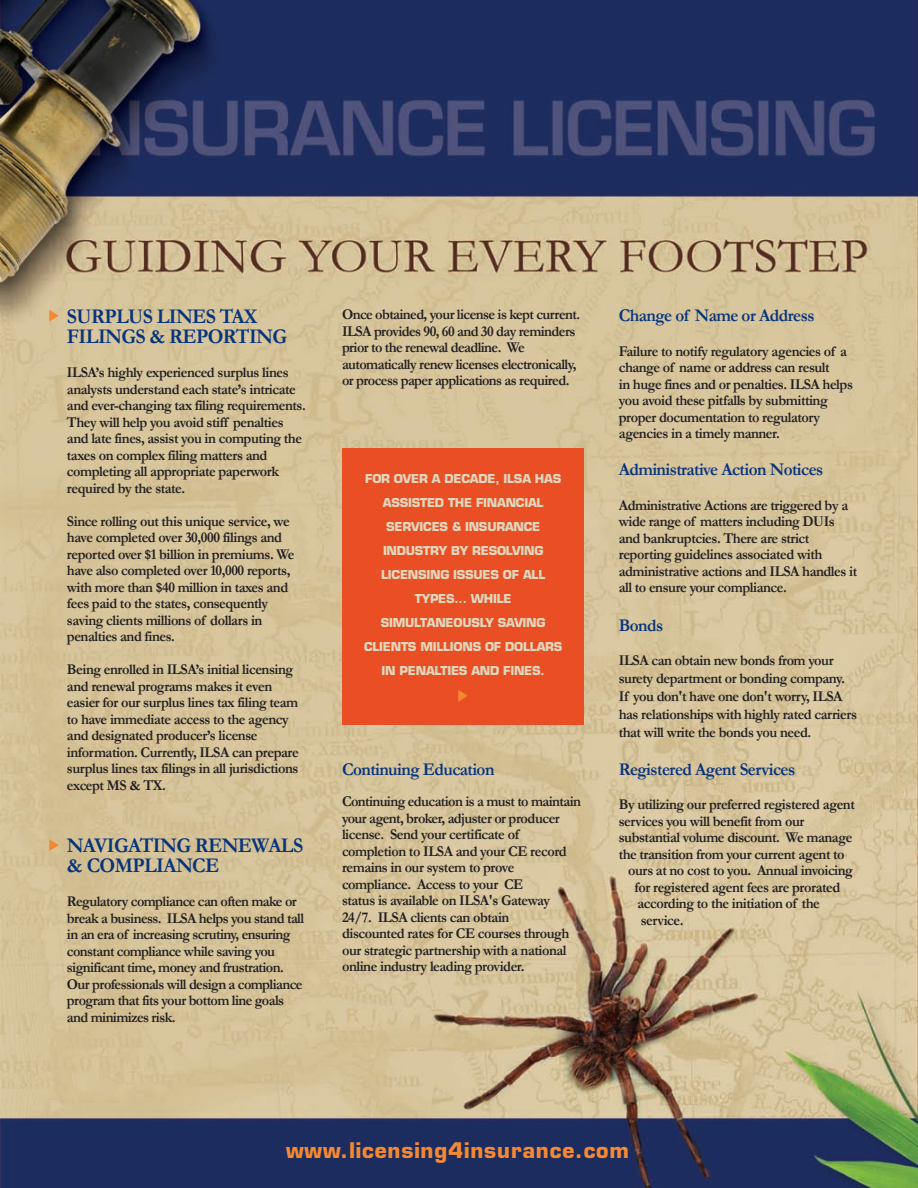
<style>
.page{position:relative;width:918px;height:1188px;background:#fff}
.page>*{position:absolute;margin:0;border:0;box-sizing:border-box;transform-origin:0 0}
.t1{font:700 21px/19.8px "Garamond";letter-spacing:-.03em;color:#08347b;scale:.95 1}
.t2{font:700 21px "Eurostile";letter-spacing:.04em;color:#f58932}
.t3{font:700 18px "Garamond";letter-spacing:-.03em;color:#08347b;scale:.95 1}
.t4{font:700 15px/16.5px "Garamond";letter-spacing:-.03em;color:#231f20;scale:.95 1}
.t5{font:700 12px/24px "Eurostile";letter-spacing:-.02em;color:#e3d6ba;text-align:center}
</style>
<div class="page">
<img style="left:0;top:0;width:918px;height:1188px">
<svg style="left:49px;top:310px;width:10px;height:12px"></svg>
<svg style="left:49px;top:839px;width:10px;height:12px"></svg>
<div style="left:342px;top:448px;width:242px;height:276px;background:#e94e25"></div>
<svg style="left:458px;top:690px;width:10px;height:12px"></svg>
<h1 class="t1" style="left:67px;top:306px;width:233px">SURPLUS LINES TAX<br>FILINGS &amp; REPORTING</h1>
<p class="t4" style="left:67px;top:364px;width:253px">ILSA’s highly experienced surplus lines analysts understand each state’s intricate and ever-changing tax filing requirements.<br>They will help you avoid stiff penalties and late fines, assist you in computing the taxes on complex filing matters and completing all appropriate paperwork required by the state.</p>
<p class="t4" style="left:67px;top:513px;width:241px">Since rolling out this unique service, we have completed over 30,000 filings and reported over $1 billion in premiums. We have also completed over 10,000 reports, with more than $40 million in taxes and fees paid to the states, consequently saving clients millions of dollars in penalties and fines.</p>
<p class="t4" style="left:67px;top:661px;width:246px">Being enrolled in ILSA’s initial licensing and renewal programs makes it even easier for our surplus lines tax filing team to have immediate access to the agency and designated producer’s license information. Currently, ILSA can prepare surplus lines tax filings in all jurisdictions except MS &amp; TX.</p>
<h1 class="t1" style="left:67px;top:835px;width:250px">NAVIGATING RENEWALS &amp; COMPLIANCE</h1>
<p class="t4" style="left:67px;top:893px;width:251px">Regulatory compliance can often make or break a business. ILSA helps you stand tall in an era of increasing scrutiny, ensuring constant compliance while saving you significant time, money and frustration.<br>Our professionals will design a compliance program that fits your bottom line goals and minimizes risk.</p>
<p class="t4" style="left:342px;top:306px;width:252px">Once obtained, your license is kept current.<br>ILSA provides 90, 60 and 30 day reminders prior to the renewal deadline. We automatically renew licenses electronically, or process paper applications as required.</p>
<p class="t5" style="left:364px;top:466px;width:200px">FOR OVER A DECADE, ILSA HAS<br>ASSISTED THE FINANCIAL<br>SERVICES &amp; INSURANCE<br>INDUSTRY BY RESOLVING<br>LICENSING ISSUES OF ALL<br>TYPES... WHILE<br>SIMULTANEOUSLY SAVING<br>CLIENTS MILLIONS OF DOLLARS<br>IN PENALTIES AND FINES.</p>
<p class="t3" style="left:342px;top:758px;width:162px">Continuing Education</p>
<p class="t4" style="left:342px;top:793px;width:253px">Continuing education is a must to maintain your agent, broker, adjuster or producer license. Send your certificate of completion to ILSA and your CE record remains in our system to prove compliance. Access to your CE<br>status is available on ILSA's Gateway 24/7. ILSA clients can obtain<br>discounted rates for CE courses through our strategic partnership with a national online industry leading provider.</p>
<p class="t3" style="left:619px;top:305px;width:208px">Change of Name or Address</p>
<p class="t4" style="left:619px;top:342px;width:248px">Failure to notify regulatory agencies of a change of name or address can result<br>in huge fines and or penalties. ILSA helps you avoid these pitfalls by submitting proper documentation to regulatory agencies in a timely manner.</p>
<p class="t3" style="left:619px;top:459px;width:217px">Administrative Action Notices</p>
<p class="t4" style="left:619px;top:497px;width:252px">Administrative Actions are triggered by a wide range of matters including DUIs and bankruptcies. There are strict reporting guidelines associated with administrative actions and ILSA handles it all to ensure your compliance.</p>
<p class="t3" style="left:619px;top:614px;width:48px">Bonds</p>
<p class="t4" style="left:619px;top:651px;width:252px;line-height:18px">ILSA can obtain new bonds from your surety department or bonding company.<br>If you don't have one don't worry, ILSA has relationships with highly rated carriers that will write the bonds you need.</p>
<p class="t3" style="left:619px;top:758px;width:187px">Registered Agent Services</p>
<p class="t4" style="left:619px;top:796px;width:250px">By utilizing our preferred registered agent</p>
<p class="t4" style="left:619px;top:813px;width:197px">services you will benefit from our</p>
<p class="t4" style="left:619px;top:829px;width:248px">substantial volume discount. We manage</p>
<p class="t4" style="left:619px;top:846px;width:239px">the transition from your current agent to</p>
<p class="t4" style="left:628px;top:862px;width:238px">ours at no cost to you. Annual invoicing</p>
<p class="t4" style="left:634px;top:879px;width:218px">for registered agent fees are prorated</p>
<p class="t4" style="left:638px;top:895px;width:194px">according to the initiation of the</p>
<p class="t4" style="left:641px;top:912px;width:46px">service.</p>
<h1 class="t2" style="left:286px;top:1137px;width:344px">www.licensing4insurance.com</h1>
</div>
